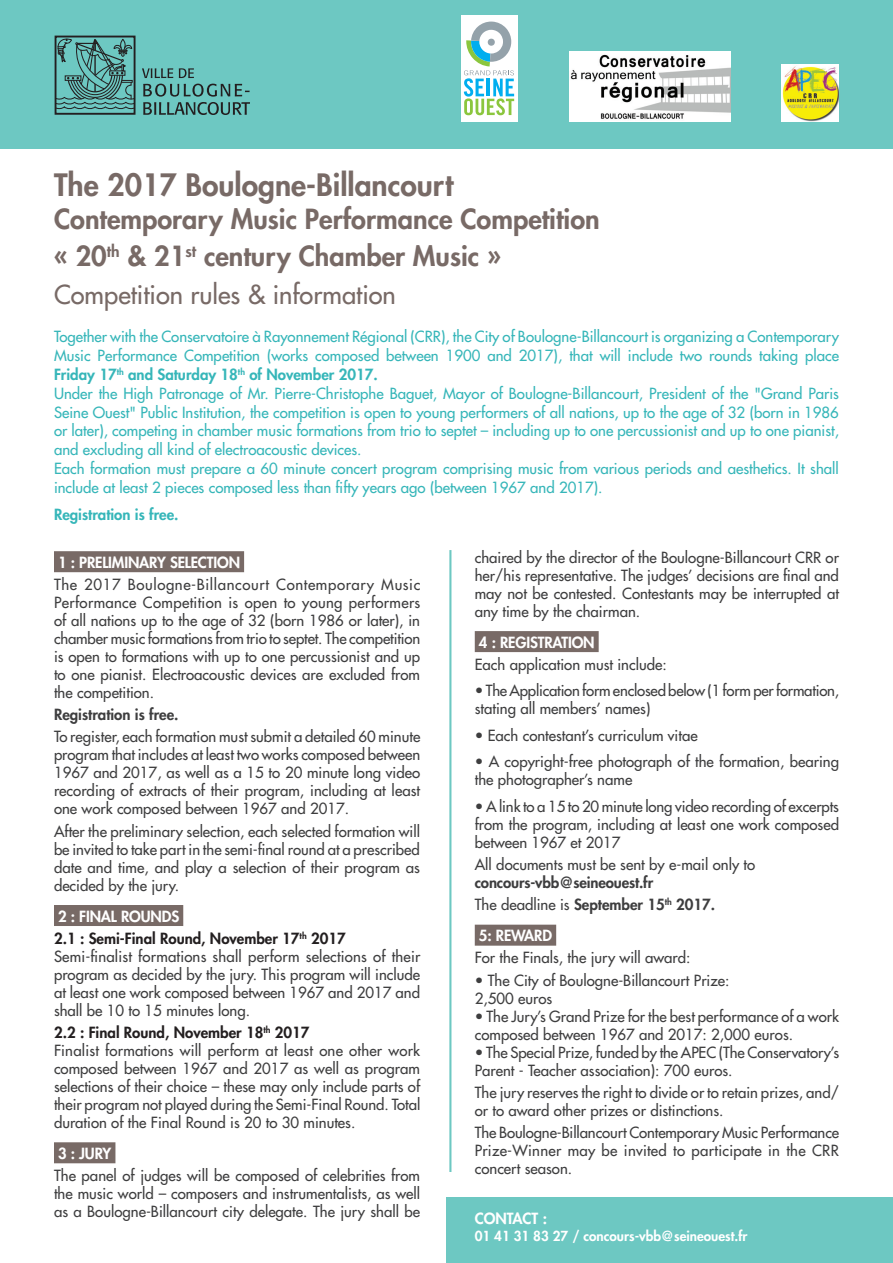
<style>
.page{position:relative;width:893px;height:1263px;background:#fff}
.page>*{position:absolute;margin:0;border:0;box-sizing:border-box;transform-origin:0 0}
.t1{font:800 30px "Futura Std";color:#786a66}
.t2{font:800 27px "Futura Std";color:#786a66}
.t3{font:500 25.5px "Futura Std";color:#786a66}
.t4{font:500 15px/18px "Futura Std";color:#3e3e3f;text-align:justify}
.t5{font:500 15px/18.9px "Futura Std";color:#36b6b9;text-align:justify}
.t6{font:800 15px "Futura Std";color:#3e3e3f}
.t7{font:800 15px "Futura Std";letter-spacing:-.01em;color:#fff}
.t8{font:800 15px "Futura Std";color:#231f20}
.t9{font:800 15px "Futura Std";color:#36b6b9}
.t10{font:800 13.5px "Futura Std";color:#fff}
.s1{font-weight:800}
.s2{font-weight:500}
</style>
<div class="page">
<div style="left:0;top:0;width:893px;height:149px;background:#6dc8c2"></div>
<hr style="left:449px;top:550px;width:2px;height:622px;background:#6dc8c2">
<div style="left:54px;top:551px;width:190px;height:21px;background:#786a66"></div>
<div style="left:54px;top:905px;width:129px;height:21px;background:#786a66"></div>
<div style="left:54px;top:1142px;width:61px;height:21px;background:#786a66"></div>
<div style="left:475px;top:631px;width:124px;height:21px;background:#786a66"></div>
<div style="left:475px;top:925px;width:81px;height:21px;background:#786a66"></div>
<div style="left:446px;top:1197px;width:447px;height:66px;background:#6dc8c2"></div>
<div style="left:460px;top:15px;width:57px;height:107px;background:#fff"></div>
<svg style="left:464px;top:22px;width:50px;height:93px"></svg>
<img style="left:569px;top:52px;width:161px;height:70px">
<img style="left:782px;top:65px;width:57px;height:57px">
<div style="left:55px;top:36px;width:81px;height:79px;border:2px solid #231f20"></div>
<svg style="left:55px;top:37px;width:80px;height:72px"></svg>
<svg style="left:142px;top:68px;width:31px;height:10px"></svg>
<svg style="left:179px;top:68px;width:15px;height:10px"></svg>
<svg style="left:143px;top:84px;width:107px;height:31px"></svg>
<p class="t1" style="left:54px;top:166px;width:401px">The 2017 Boulogne-Billancourt</p>
<p class="t2" style="left:54px;top:202px;width:547px">Contemporary Music Performance Competition</p>
<p class="t2" style="left:54px;top:239px;width:448px">« 20<sup>th</sup> &amp; 21<sup>st</sup> century Chamber Music »</p>
<p class="t3" style="left:54px;top:279px;width:343px">Competition rules &amp; information</p>
<p class="t5" style="left:54px;top:327px;width:786px">Together with the Conservatoire à Rayonnement Régional (CRR), the City of Boulogne-Billancourt is organizing a Contemporary Music Performance Competition (works composed between 1900 and 2017), that will include two rounds taking place <span class="s1">Friday 17</span><sup>th</sup> <span class="s1">and Saturday 18</span><sup>th</sup> <span class="s1">of November 2017.</span></p>
<p class="t5" style="left:54px;top:384px;width:787px">Under the High Patronage of Mr. Pierre-Christophe Baguet, Mayor of Boulogne-Billancourt, President of the "Grand Paris Seine Ouest" Public Institution, the competition is open to young performers of all nations, up to the age of 32 (born in 1986 or later), competing in chamber music formations from trio to septet – including up to one percussionist and up to one pianist, and excluding all kind of electroacoustic devices.</p>
<p class="t5" style="left:54px;top:459px;width:786px">Each formation must prepare a 60 minute concert program comprising music from various periods and aesthetics. It shall include at least 2 pieces composed less than fifty years ago (between 1967 and 2017).</p>
<p class="t9" style="left:54px;top:505px;width:126px">Registration is free.</p>
<p class="t7" style="left:58px;top:553px;width:183px">1 : PRELIMINARY SELECTION</p>
<p class="t4" style="left:54px;top:575px;width:368px">The 2017 Boulogne-Billancourt Contemporary Music Performance Competition is open to young performers of all nations up to the age of 32 (born 1986 or later), in chamber music formations from trio to septet. The competition is open to formations with up to one percussionist and up to one pianist. Electroacoustic devices are excluded from the competition.</p>
<p class="t6" style="left:54px;top:705px;width:126px">Registration is free.</p>
<p class="t4" style="left:54px;top:728px;width:368px">To register, each formation must submit a detailed 60 minute program that includes at least two works composed between 1967 and 2017, as well as a 15 to 20 minute long video recording of extracts of their program, including at least one work composed between 1967 and 2017.</p>
<p class="t4" style="left:54px;top:822px;width:368px">After the preliminary selection, each selected formation will be invited to take part in the semi-final round at a prescribed date and time, and play a selection of their program as decided by the jury.</p>
<p class="t7" style="left:58px;top:906px;width:123px">2 : FINAL ROUNDS</p>
<p class="t8" style="left:54px;top:929px;width:293px">2.1 : Semi-Final Round, November 17<sup>th</sup> 2017</p>
<p class="t4" style="left:54px;top:947px;width:368px">Semi-finalist formations shall perform selections of their program as decided by the jury. This program will include at least one work composed between 1967 and 2017 and shall be 10 to 15 minutes long.</p>
<p class="t8" style="left:54px;top:1023px;width:257px">2.2 : Final Round, November 18<sup>th</sup> 2017</p>
<p class="t4" style="left:54px;top:1041px;width:368px">Finalist formations will perform at least one other work composed between 1967 and 2017 as well as program selections of their choice – these may only include parts of their program not played during the Semi-Final Round. Total duration of the Final Round is 20 to 30 minutes.</p>
<p class="t7" style="left:58px;top:1144px;width:55px">3 : JURY</p>
<p class="t4" style="left:54px;top:1166px;width:368px">The panel of judges will be composed of celebrities from the music world – composers and instrumentalists, as well as a Boulogne-Billancourt city delegate. The jury shall be</p>
<p class="t4" style="left:475px;top:548px;width:366px">chaired by the director of the Boulogne-Billancourt CRR or her/his representative. The judges’ decisions are final and may not be contested. Contestants may be interrupted at any time by the chairman.</p>
<p class="t7" style="left:479px;top:632px;width:117px">4 : REGISTRATION</p>
<p class="t4" style="left:475px;top:655px;width:193px">Each application must include:</p>
<p class="t4" style="left:475px;top:682px;width:366px">• The Application form enclosed below (1 form per formation, stating all members’ names)</p>
<p class="t4" style="left:475px;top:726px;width:224px">• Each contestant’s curriculum vitae</p>
<p class="t4" style="left:475px;top:753px;width:366px">• A copyright-free photograph of the formation, bearing the photographer’s name</p>
<p class="t4" style="left:475px;top:797px;width:366px">• A link to a 15 to 20 minute long video recording of excerpts from the program, including at least one work composed between 1967 et 2017</p>
<p class="t4" style="left:475px;top:856px;width:282px">All documents must be sent by e-mail only to</p>
<p class="t6" style="left:475px;top:873px;width:180px">concours-vbb@seineouest.fr</p>
<p class="t6" style="left:475px;top:895px;width:242px"><span class="s2">The deadline is</span> September 15<sup>th</sup> 2017.</p>
<p class="t7" style="left:479px;top:926px;width:75px">5: REWARD</p>
<p class="t4" style="left:475px;top:949px;width:217px">For the Finals, the jury will award:</p>
<p class="t4" style="left:475px;top:971px;width:256px">• The City of Boulogne-Billancourt Prize:</p>
<p class="t4" style="left:475px;top:989px;width:79px">2,500 euros</p>
<p class="t4" style="left:475px;top:1007px;width:366px">• The Jury’s Grand Prize for the best performance of a work composed between 1967 and 2017: 2,000 euros.</p>
<p class="t4" style="left:475px;top:1043px;width:366px">• The Special Prize, funded by the APEC (The Conservatory’s<br>Parent - Teacher association): 700 euros.</p>
<p class="t4" style="left:475px;top:1083px;width:366px">The jury reserves the right to divide or to retain prizes, and/ or to award other prizes or distinctions.</p>
<p class="t4" style="left:475px;top:1124px;width:366px">The Boulogne-Billancourt Contemporary Music Performance Prize-Winner may be invited to participate in the CRR concert season.</p>
<p class="t7" style="left:475px;top:1209px;width:74px">CONTACT :</p>
<p class="t10" style="left:475px;top:1227px;width:274px">01 41 31 83 27 / concours-vbb@seineouest.fr</p>
</div>
